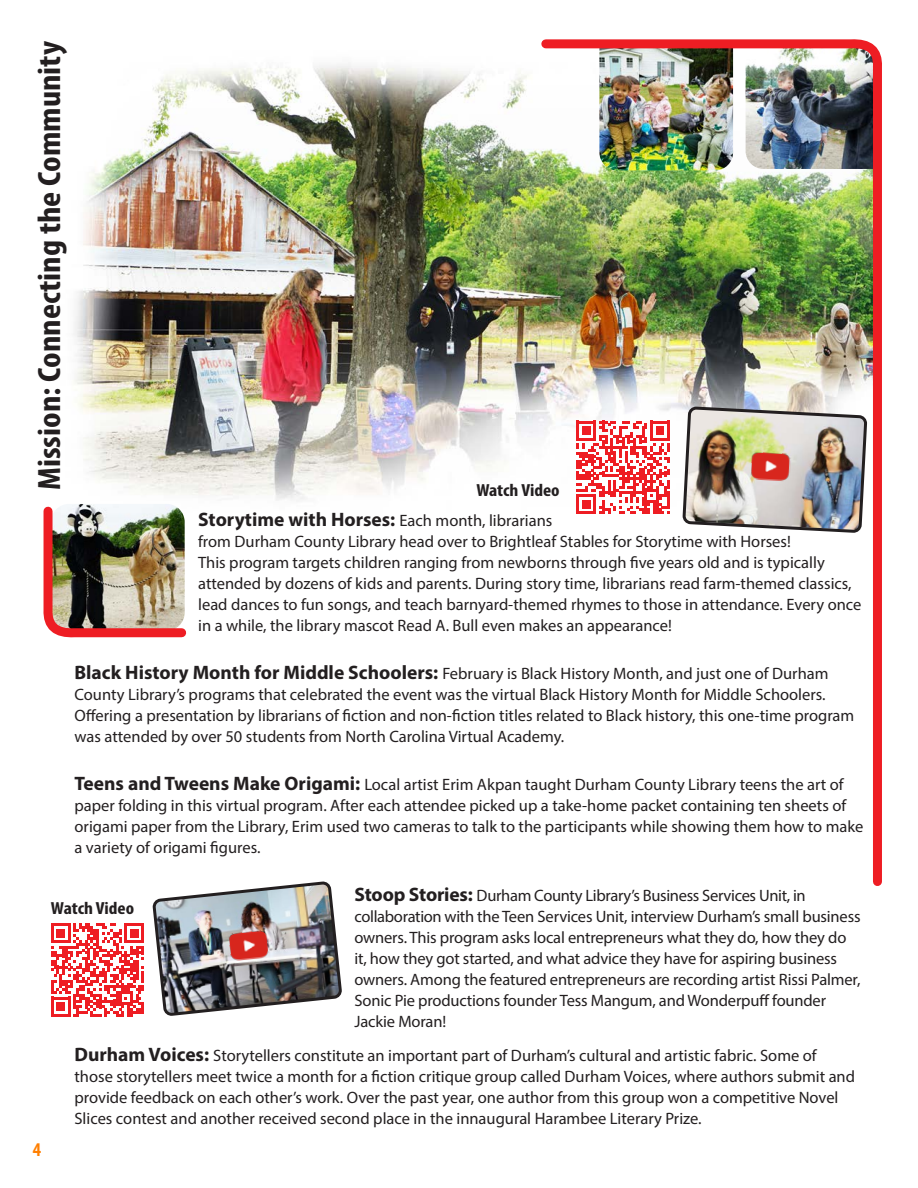
<style>
.page{position:relative;width:918px;height:1188px;background:#fff}
.page>*{position:absolute;margin:0;border:0;box-sizing:border-box;transform-origin:0 0}
.t1{font:700 condensed 32.4px "Myriad Pro";color:#231f20;scale:1.11 1}
.t2{font:700 19.5px "Myriad Pro";color:#231f20}
.t3{font:700 condensed 19.5px "Myriad Pro";color:#ff7f00}
.t4{font:700 condensed 17.55px "Myriad Pro";letter-spacing:-.005em;color:#231f20;scale:1.11 1}
.t5{font:16.5px/21px "Myriad Pro";color:#231f20}
.s1{font-weight:400;font-size:16.5px}
.s2{font-weight:700;font-size:19.5px}
</style>
<div class="page">
<img style="left:73px;top:63px;width:464px;height:438px">
<img style="left:43px;top:504px;width:144px;height:134px">
<svg style="left:51px;top:923px;width:93px;height:94px"></svg>
<img style="left:154px;top:882px;width:187px;height:133px">
<img style="left:228px;top:930px;width:42px;height:31px">
<img style="left:537px;top:39px;width:345px;height:847px">
<p class="t1" style="left:29px;top:490px;width:406px;rotate:-90deg">Mission: Connecting the Community</p>
<p class="t4" style="left:476px;top:479px;width:77px">Watch Video</p>
<p class="t3" style="left:33px;top:1137px;width:10px">4</p>
<p class="t2" style="left:198px;top:506px;width:356px">Storytime with Horses: <span class="s1">Each month, librarians</span></p>
<p class="t5" style="left:198px;top:530px;width:665px">from Durham County Library head over to Brightleaf Stables for Storytime with Horses!<br>This program targets children ranging from newborns through five years old and is typically attended by dozens of kids and parents. During story time, librarians read farm-themed classics, lead dances to fun songs, and teach barnyard-themed rhymes to those in attendance. Every once in a while, the library mascot Read A. Bull even makes an appearance!</p>
<p class="t5" style="left:75px;top:662px;width:781px"><span class="s2">Black History Month for Middle Schoolers:</span> February is Black History Month, and just one of Durham County Library’s programs that celebrated the event was the virtual Black History Month for Middle Schoolers.<br>Offering a presentation by librarians of fiction and non-fiction titles related to Black history, this one-time program was attended by over 50 students from North Carolina Virtual Academy.</p>
<p class="t5" style="left:75px;top:773px;width:790px"><span class="s2">Teens and Tweens Make Origami:</span> Local artist Erim Akpan taught Durham County Library teens the art of paper folding in this virtual program. After each attendee picked up a take-home packet containing ten sheets of origami paper from the Library, Erim used two cameras to talk to the participants while showing them how to make a variety of origami figures.</p>
<p class="t5" style="left:354px;top:884px;width:508px"><span class="s2">Stoop Stories:</span> Durham County Library’s Business Services Unit, in collaboration with the Teen Services Unit, interview Durham’s small business owners. This program asks local entrepreneurs what they do, how they do it, how they got started, and what advice they have for aspiring business owners. Among the featured entrepreneurs are recording artist Rissi Palmer, Sonic Pie productions founder Tess Mangum, and Wonderpuff founder Jackie Moran!</p>
<p class="t5" style="left:75px;top:1045px;width:782px"><span class="s2">Durham Voices:</span> Storytellers constitute an important part of Durham’s cultural and artistic fabric. Some of those storytellers meet twice a month for a fiction critique group called Durham Voices, where authors submit and provide feedback on each other’s work. Over the past year, one author from this group won a competitive Novel Slices contest and another received second place in the innaugural Harambee Literary Prize.</p>
<p class="t4" style="left:51px;top:898px;width:77px">Watch Video</p>
</div>
